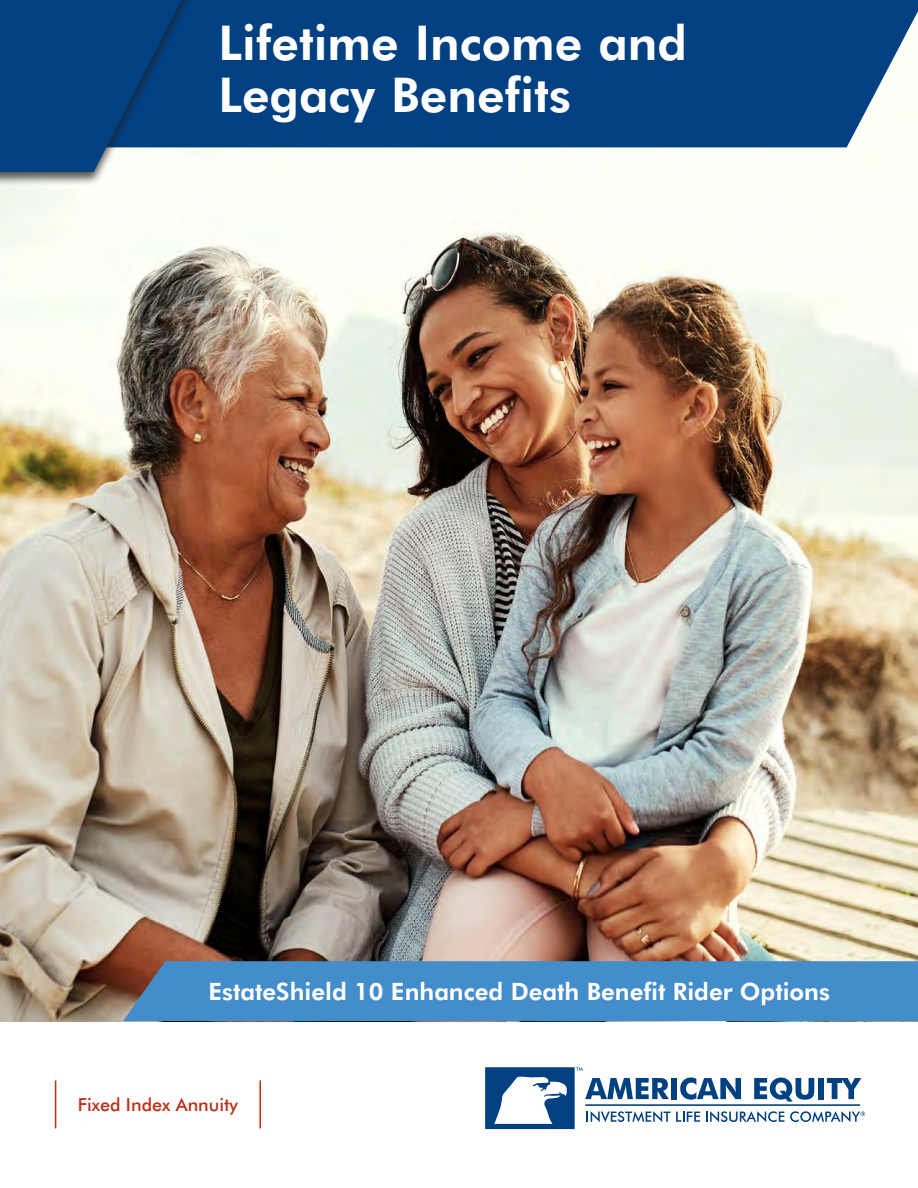
<style>
.page{position:relative;width:918px;height:1188px;background:#fff}
.page>*{position:absolute;margin:0;border:0;box-sizing:border-box;transform-origin:0 0}
.t1{font:800 48px "Futura BT";color:#fff}
.t2{font:800 24px "Futura BT";color:#fff}
.t3{font:500 18px "Futura BT";color:#bc2e18}
</style>
<div class="page">
<img style="left:0;top:147px;width:918px;height:874px">
<div style="left:123px;top:961px;width:795px;height:60px;background:#448dcb"></div>
<div style="left:222px;top:0;width:696px;height:147px;background:#014081"></div>
<div style="left:0;top:0;width:222px;height:186px;background:#231f20;opacity:.75"></div>
<svg style="left:0;top:0;width:182px;height:172px;background:#104a86"></svg>
<svg style="left:485px;top:1067px;width:380px;height:62px"></svg>
<hr style="left:55px;top:1080px;width:1px;height:48px;background:#bc2e18">
<hr style="left:259px;top:1080px;width:2px;height:48px;background:#bc2e18">
<p class="t1" style="left:218px;top:14px;width:470px">Lifetime Income and</p>
<p class="t1" style="left:218px;top:66px;width:354px">Legacy Benefits</p>
<p class="t2" style="left:208px;top:977px;width:623px">EstateShield 10 Enhanced Death Benefit Rider Options</p>
<p class="t3" style="left:78px;top:1094px;width:162px">Fixed Index Annuity</p>
</div>
